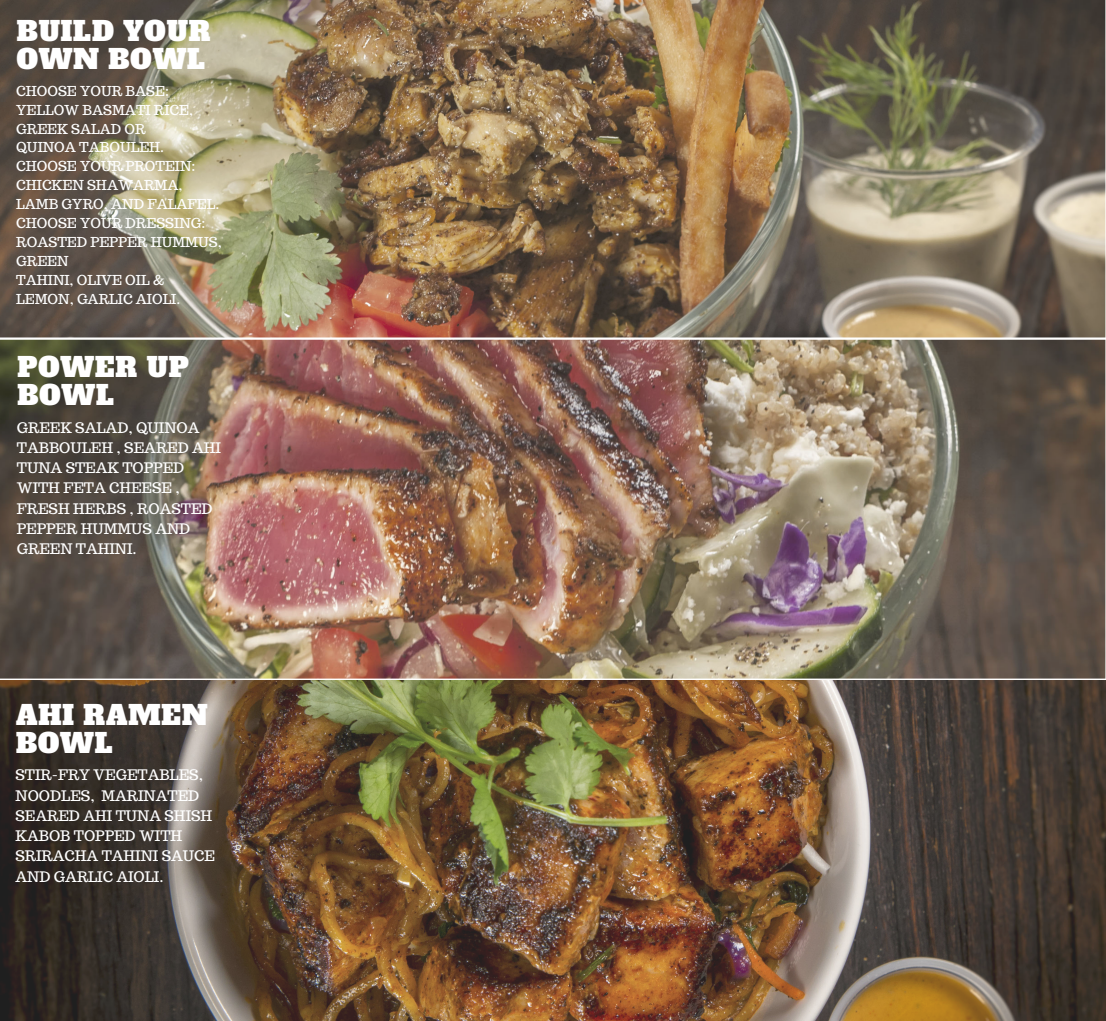
<style>
.page{position:relative;width:1106px;height:1021px;background:#fff}
.page>*{position:absolute;margin:0;border:0;box-sizing:border-box;transform-origin:0 0}
.t1{font:27.06px/27.7px "Alfa Slab One";letter-spacing:.02em;color:#fff}
.t2{font:14.49px/20.2px "Trocchi";color:#fff}
.t3{font:13.65px/18.9px "Trocchi";color:#fff}
</style>
<div class="page">
<img style="left:0;top:0;width:1105px;height:337px">
<img style="left:0;top:340px;width:1105px;height:338px">
<img style="left:0;top:680px;width:1105px;height:340px">
<h1 class="t1" style="left:16px;top:18px;width:195px">BUILD YOUR<br>OWN BOWL</h1>
<p class="t3" style="left:16px;top:81px;width:207px">CHOOSE YOUR BASE:<br>YELLOW BASMATI RICE,<br>GREEK SALAD OR<br>QUINOA TABOULEH.<br>CHOOSE YOUR PROTEIN:<br>CHICKEN SHAWARMA,<br>LAMB GYRO, AND FALAFEL.<br>CHOOSE YOUR DRESSING:<br>ROASTED PEPPER HUMMUS,<br>GREEN<br>TAHINI, OLIVE OIL &amp;<br>LEMON, GARLIC AIOLI.</p>
<h1 class="t1" style="left:17px;top:354px;width:173px">POWER UP<br>BOWL</h1>
<p class="t2" style="left:17px;top:417px;width:206px">GREEK SALAD, QUINOA<br>TABBOULEH , SEARED AHI<br>TUNA STEAK TOPPED<br>WITH FETA CHEESE ,<br>FRESH HERBS , ROASTED<br>PEPPER HUMMUS AND<br>GREEN TAHINI.</p>
<h1 class="t1" style="left:16px;top:701px;width:193px">AHI RAMEN<br>BOWL</h1>
<p class="t2" style="left:16px;top:764px;width:201px">STIR-FRY VEGETABLES,<br>NOODLES, MARINATED<br>SEARED AHI TUNA SHISH<br>KABOB TOPPED WITH<br>SRIRACHA TAHINI SAUCE<br>AND GARLIC AIOLI.</p>
</div>
